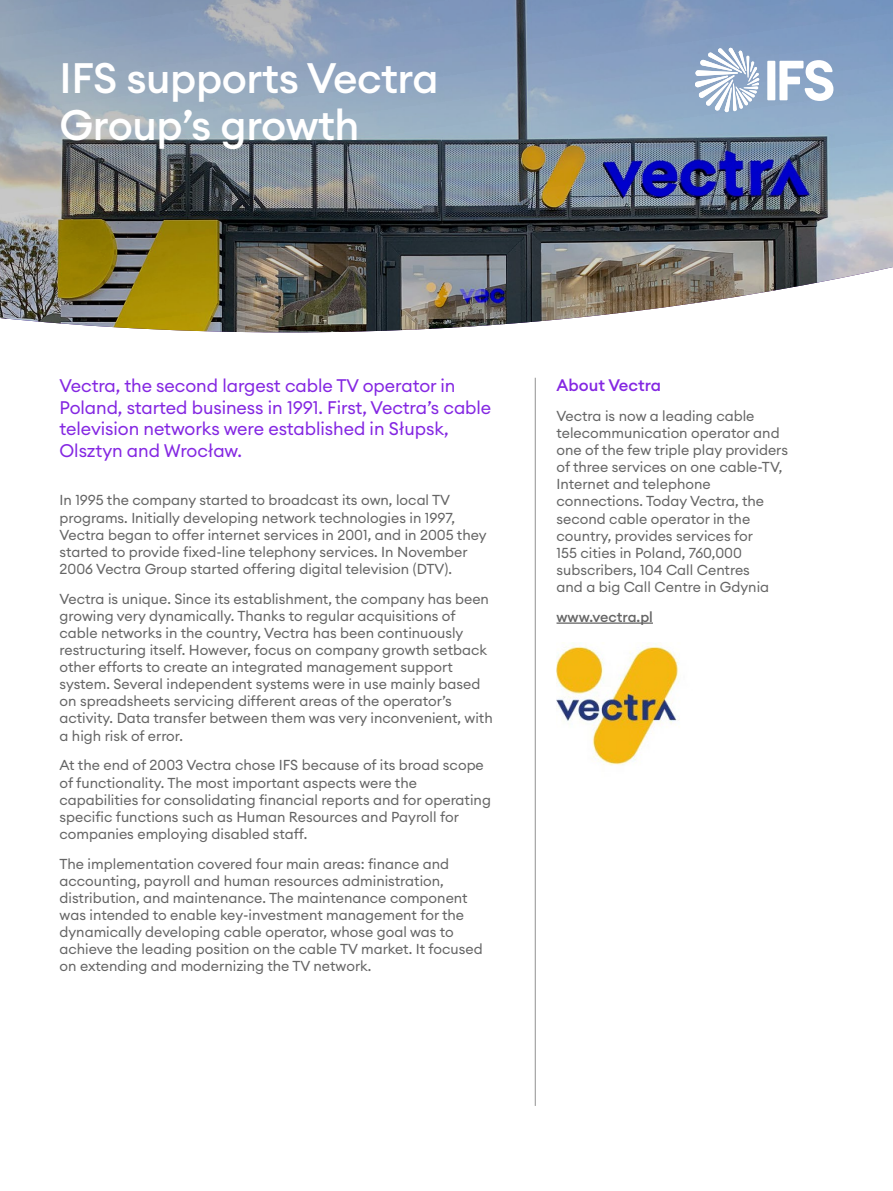
<style>
.page{position:relative;width:893px;height:1191px;background:#fff}
.page>*{position:absolute;margin:0;border:0;box-sizing:border-box;transform-origin:0 0}
.t1{font:500 42px/46.2px "Euclid Circular A";letter-spacing:-.01em;color:#fff}
.t2{font:18px/21.6px "Euclid Circular A";letter-spacing:-.005em;color:#8427e2}
.t3{font:500 16.5px "Euclid Circular A";color:#8427e2}
.t4{font:14.25px/17.1px "Euclid Circular A";color:#656565}
.t5{font:500 14.25px "Euclid Circular A";color:#656565}
</style>
<div class="page">
<hr style="left:556px;top:622px;width:97px;height:2px;background:#656565">
<hr style="left:535px;top:378px;width:1px;height:728px;background:#919191">
<img style="left:0;top:0;width:893px;height:332px">
<svg style="left:767px;top:60px;width:66px;height:41px"></svg>
<svg style="left:695px;top:48px;width:64px;height:64px"></svg>
<img style="left:556px;top:642px;width:123px;height:124px">
<h1 class="t1" style="left:60px;top:55px;width:381px">IFS supports Vectra<br>Group’s growth</h1>
<p class="t2" style="left:60px;top:375px;width:433px">Vectra, the second largest cable TV operator in Poland, started business in 1991. First, Vectra’s cable television networks were established in Słupsk, Olsztyn and Wrocław.</p>
<p class="t4" style="left:60px;top:491px;width:429px">In 1995 the company started to broadcast its own, local TV programs. Initially developing network technologies in 1997, Vectra began to offer internet services in 2001, and in 2005 they started to provide fixed-line telephony services. In November 2006 Vectra Group started offering digital television (DTV).</p>
<p class="t4" style="left:60px;top:590px;width:435px">Vectra is unique. Since its establishment, the company has been growing very dynamically. Thanks to regular acquisitions of cable networks in the country, Vectra has been continuously restructuring itself. However, focus on company growth setback other efforts to create an integrated management support system. Several independent systems were in use mainly based on spreadsheets servicing different areas of the operator’s activity. Data transfer between them was very inconvenient, with a high risk of error.</p>
<p class="t4" style="left:60px;top:756px;width:433px">At the end of 2003 Vectra chose IFS because of its broad scope of functionality. The most important aspects were the capabilities for consolidating financial reports and for operating specific functions such as Human Resources and Payroll for companies employing disabled staff.</p>
<p class="t4" style="left:60px;top:855px;width:425px">The implementation covered four main areas: finance and accounting, payroll and human resources administration, distribution, and maintenance. The maintenance component was intended to enable key-investment management for the dynamically developing cable operator, whose goal was to achieve the leading position on the cable TV market. It focused on extending and modernizing the TV network.</p>
<p class="t3" style="left:556px;top:374px;width:106px">About Vectra</p>
<p class="t4" style="left:556px;top:407px;width:233px">Vectra is now a leading cable telecommunication operator and one of the few triple play providers of three services on one cable-TV,<br>Internet and telephone connections. Today Vectra, the second cable operator in the country, provides services for<br>155 cities in Poland, 760,000 subscribers, 104 Call Centres<br>and a big Call Centre in Gdynia</p>
<p class="t5" style="left:556px;top:607px;width:98px">www.vectra.pl</p>
</div>
